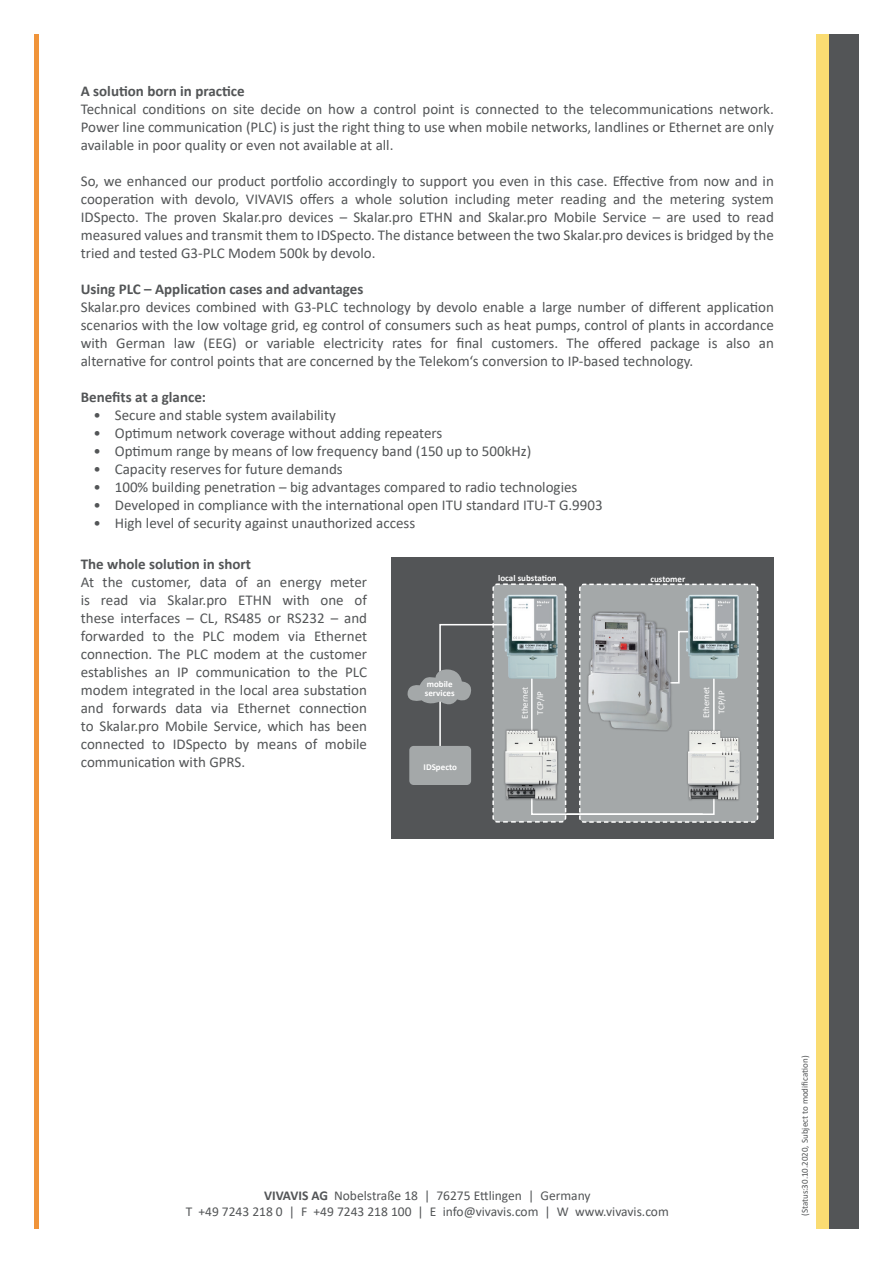
<style>
.page{position:relative;width:893px;height:1263px;background:#fff}
.page>*{position:absolute;margin:0;border:0;box-sizing:border-box;transform-origin:0 0}
.t1{font:15px/18px "Calibri";color:#535557;text-align:justify}
.t2{font:700 15px "Calibri";color:#535557}
.t3{font:13.5px/16.2px "Calibri";color:#535557;text-align:center}
.t4{font:700 9px/9.1px "Calibri";color:#fff}
.t5{font:9px "Calibri";color:#535557}
.t6{font:9px/15.3px "Calibri";color:#fff;text-align:center}
.s1{font-weight:700}
</style>
<div class="page">
<div style="left:391px;top:558px;width:383px;height:281px;background:#535557"></div>
<hr style="left:34px;top:34px;width:4px;height:1195px;background:#f0943a">
<div style="left:816px;top:34px;width:13px;height:1195px;background:#fadc72"></div>
<div style="left:829px;top:34px;width:30px;height:1195px;background:#535557"></div>
<svg style="left:407px;top:583px;width:352px;height:240px"></svg>
<div style="left:409px;top:746px;width:62px;height:39px;background:#a4a8a9;border-radius:4px"></div>
<div style="left:608px;top:626px;width:65px;height:106px;background:#231f20;opacity:.4"></div>
<img style="left:610px;top:628px;width:61px;height:102px">
<div style="left:597px;top:619px;width:65px;height:106px;background:#231f20;opacity:.4"></div>
<img style="left:599px;top:621px;width:61px;height:102px">
<div style="left:586px;top:611px;width:65px;height:105px;background:#231f20;opacity:.4"></div>
<img style="left:588px;top:613px;width:61px;height:102px">
<img style="left:686px;top:595px;width:53px;height:84px">
<img style="left:504px;top:595px;width:54px;height:84px">
<p class="t2" style="left:81px;top:81px;width:165px">A solution born in practice</p>
<p class="t1" style="left:81px;top:100px;width:695px">Technical conditions on site decide on how a control point is connected to the telecommunications network.<br>Power line communication (PLC) is just the right thing to use when mobile networks, landlines or Ethernet are only available in poor quality or even not available at all.</p>
<p class="t1" style="left:81px;top:172px;width:695px">So, we enhanced our product portfolio accordingly to support you even in this case. Effective from now and in cooperation with devolo, VIVAVIS offers a whole solution including meter reading and the metering system IDSpecto. The proven Skalar.pro devices – Skalar.pro ETHN and Skalar.pro Mobile Service – are used to read measured values and transmit them to IDSpecto. The distance between the two Skalar.pro devices is bridged by the tried and tested G3-PLC Modem 500k by devolo.</p>
<p class="t2" style="left:81px;top:279px;width:284px">Using PLC – Application cases and advantages</p>
<p class="t1" style="left:81px;top:298px;width:695px">Skalar.pro devices combined with G3-PLC technology by devolo enable a large number of different application scenarios with the low voltage grid, eg control of consumers such as heat pumps, control of plants in accordance with German law (EEG) or variable electricity rates for final customers. The offered package is also an alternative for control points that are concerned by the Telekom‘s conversion to IP-based technology.</p>
<p class="t2" style="left:81px;top:387px;width:127px">Benefits at a glance:</p>
<p class="t1" style="left:94px;top:406px;width:244px">• Secure and stable system availability</p>
<p class="t1" style="left:94px;top:424px;width:350px">• Optimum network coverage without adding repeaters</p>
<p class="t1" style="left:94px;top:442px;width:439px">• Optimum range by means of low frequency band (150 up to 500kHz)</p>
<p class="t1" style="left:94px;top:460px;width:251px">• Capacity reserves for future demands</p>
<p class="t1" style="left:94px;top:478px;width:485px">• 100% building penetration – big advantages compared to radio technologies</p>
<p class="t1" style="left:94px;top:496px;width:511px">• Developed in compliance with the international open ITU standard ITU-T G.9903</p>
<p class="t1" style="left:94px;top:514px;width:323px">• High level of security against unauthorized access</p>
<p class="t2" style="left:81px;top:553px;width:172px">The whole solution in short</p>
<p class="t1" style="left:81px;top:572px;width:288px">At the customer, data of an energy meter is read via Skalar.pro ETHN with one of these interfaces – CL, RS485 or RS232 – and forwarded to the PLC modem via Ethernet connection. The PLC modem at the customer establishes an IP communication to the PLC modem integrated in the local area substation and forwards data via Ethernet connection to Skalar.pro Mobile Service, which has been connected to IDSpecto by means of mobile communication with GPRS.</p>
<p class="t4" style="left:425px;top:680px;width:31px">mobile services</p>
<p class="t4" style="left:424px;top:762px;width:35px">IDSpecto</p>
<p class="t4" style="left:498px;top:573px;width:60px">local substation</p>
<p class="t6" style="left:517px;top:719px;width:33px;rotate:-90deg">Ethernet<br>TCP/IP</p>
<p class="t4" style="left:650px;top:574px;width:36px">customer</p>
<p class="t6" style="left:698px;top:718px;width:33px;rotate:-90deg">Ethernet<br>TCP/IP</p>
<p class="t3" style="left:186px;top:1187px;width:485px"><span class="s1">VIVAVIS AG</span> Nobelstraße 18 | 76275 Ettlingen | Germany<br>T +49 7243 218 0 | F +49 7243 218 100 | E info@vivavis.com | W www.vivavis.com</p>
<p class="t5" style="left:799px;top:1216px;width:162px;rotate:-90deg">(Status:30.10.2020, Subject to modification)</p>
</div>
